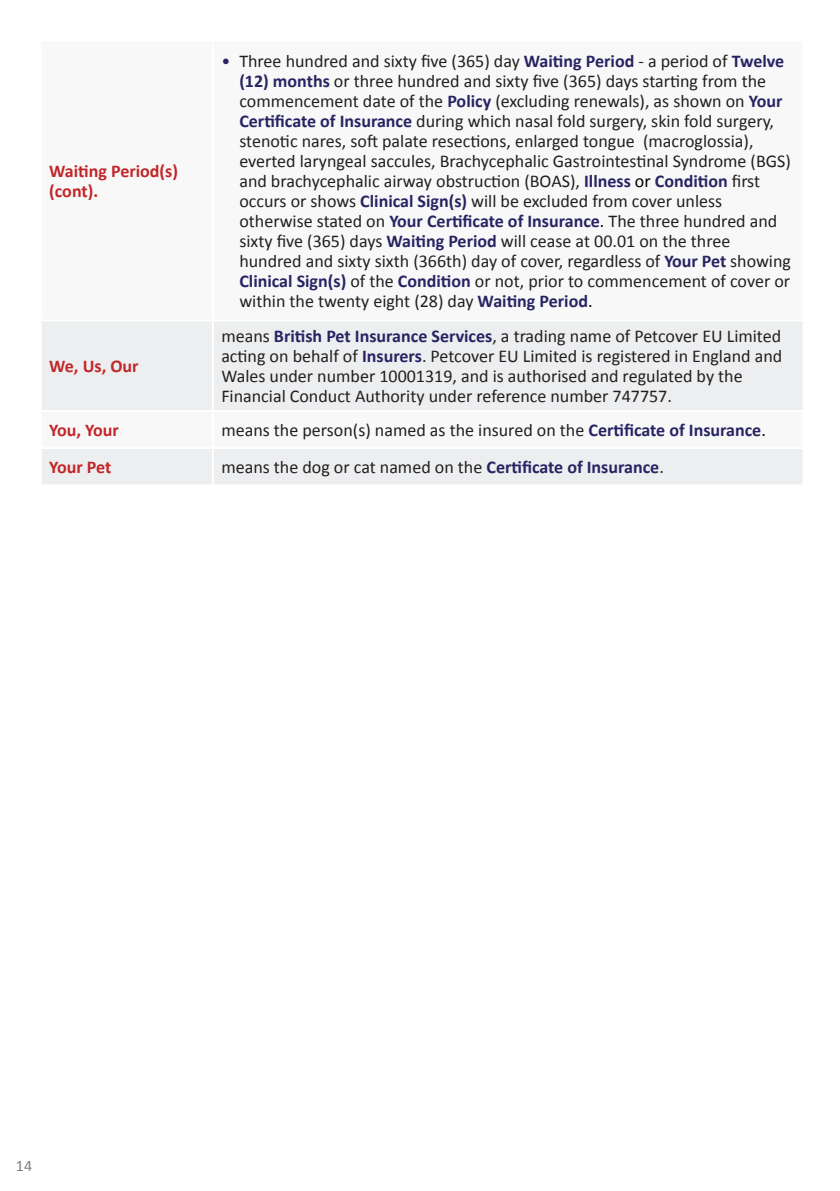
<style>
.page{position:relative;width:840px;height:1191px;background:#fff}
.page>*{position:absolute;margin:0;border:0;box-sizing:border-box;transform-origin:0 0}
.TOC_h1{font:18px/20px "Calibri";color:#231f20}
.TOC_h1-2{font:700 18px/20px "Calibri";color:#c12629}
.t1{font:16px "Calibri";color:#7e7f81}
.s1{color:#282463}
.s2{font-weight:700;color:#282463}
.s3{color:#000}
</style>
<div class="page">
<svg style="left:42px;top:321px;width:760px;height:163px;fill:#edeeef"></svg>
<hr style="left:212px;top:321px;width:2px;height:89px;background:#fff">
<hr style="left:40px;top:410px;width:173px;height:2px;background:#fff">
<hr style="left:213px;top:410px;width:591px;height:2px;background:#fff">
<hr style="left:212px;top:412px;width:2px;height:35px;background:#fff">
<hr style="left:40px;top:447px;width:173px;height:2px;background:#fff">
<hr style="left:213px;top:447px;width:591px;height:2px;background:#fff">
<hr style="left:212px;top:449px;width:2px;height:35px;background:#fff">
<p class="TOC_h1-2" style="left:49px;top:161px;width:130px">Waiting Period(s) (cont).</p>
<p class="TOC_h1-2" style="left:49px;top:356px;width:91px">We, Us, Our</p>
<p class="TOC_h1" style="left:239px;top:51px;width:552px;text-indent:-18px"><span class="s1">•</span> Three hundred and sixty five (365) day <span class="s2">Waiting Period</span> - a period of <span class="s2">Twelve (12) months</span> or three hundred and sixty five (365) days starting from the commencement date of the <span class="s2">Policy</span> (excluding renewals), as shown on <span class="s2">Your Certificate of Insurance</span> during which nasal fold surgery, skin fold surgery, stenotic nares, soft palate resections, enlarged tongue (macroglossia), everted laryngeal saccules, Brachycephalic Gastrointestinal Syndrome (BGS) and brachycephalic airway obstruction (BOAS), <span class="s2">Illness</span> <span class="s3">or</span> <span class="s2">Condition</span> first occurs or shows <span class="s2">Clinical Sign(s)</span> will be excluded from cover unless otherwise stated on <span class="s2">Your Certificate of Insurance</span><span class="s3">.</span> The three hundred and sixty five (365) days <span class="s2">Waiting Period</span> will cease at 00.01 on the three hundred and sixty sixth (366th) day of cover, regardless of <span class="s2">Your Pet</span> showing <span class="s2">Clinical Sign(s)</span> of the <span class="s2">Condition</span> or not, prior to commencement of cover or within the twenty eight (28) day <span class="s2">Waiting Period</span><span class="s3">.</span></p>
<p class="TOC_h1" style="left:221px;top:326px;width:562px">means <span class="s2">British Pet Insurance Services</span>, a trading name of Petcover EU Limited acting on behalf of <span class="s2">Insurers</span>. Petcover EU Limited is registered in England and Wales under number 10001319, and is authorised and regulated by the Financial Conduct Authority under reference number 747757.</p>
<p class="TOC_h1-2" style="left:49px;top:420px;width:71px">You, Your</p>
<p class="TOC_h1" style="left:221px;top:420px;width:545px">means the person(s) named as the insured on the <span class="s2">Certificate of Insurance</span><span class="s3">.</span></p>
<p class="TOC_h1-2" style="left:49px;top:457px;width:64px">Your Pet</p>
<p class="TOC_h1" style="left:221px;top:457px;width:444px">means the dog or cat named on the <span class="s2">Certificate of Insurance</span>.</p>
<p class="t1" style="left:16px;top:1154px;width:18px">14</p>
</div>
